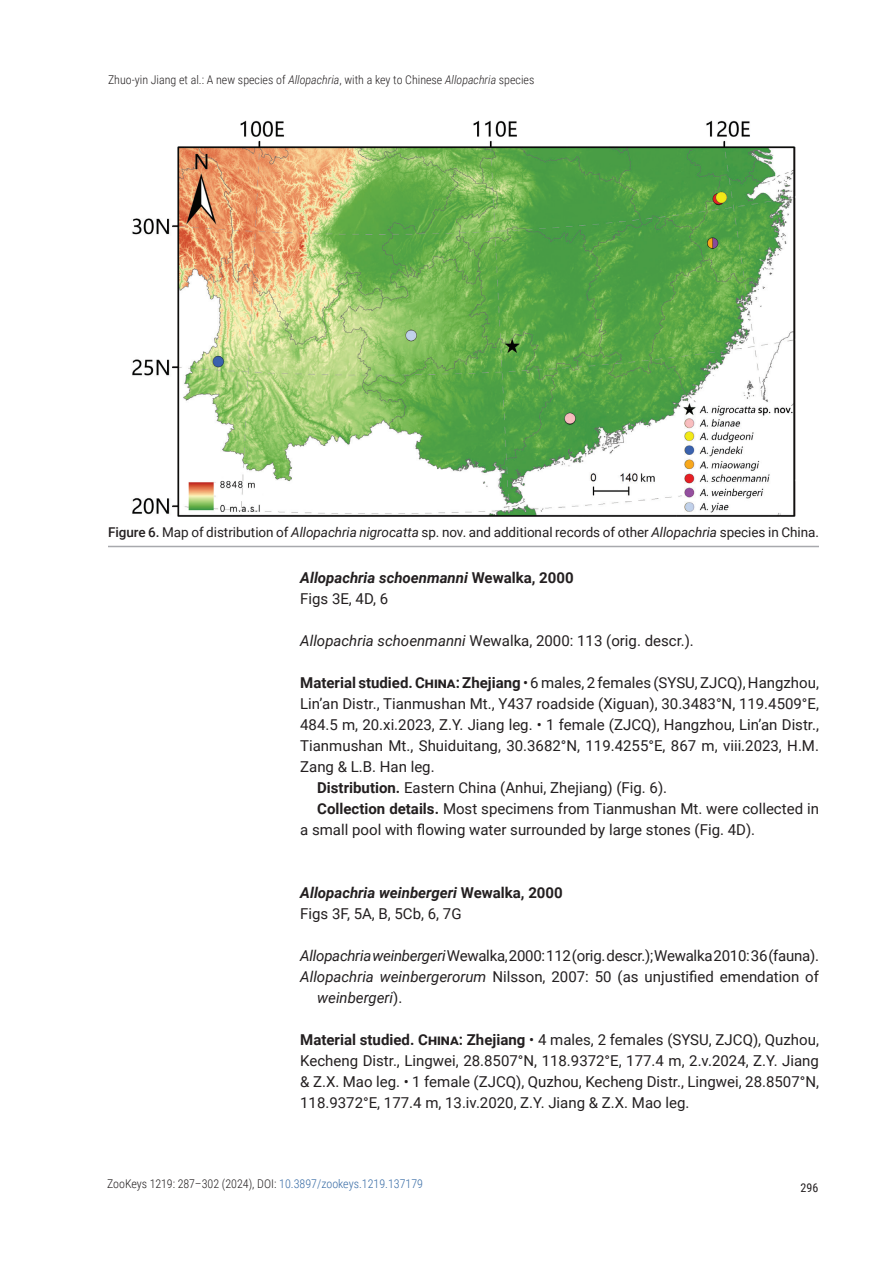
<style>
.page{position:relative;width:893px;height:1263px;background:#fff}
.page>*{position:absolute;margin:0;border:0;box-sizing:border-box;transform-origin:0 0}
.Body_text_-_no_indent{font:15px/21px "Roboto";color:#231f20;text-align:justify}
.TT_-_Nomeclator_Citations{font:15px/21px "Roboto";color:#231f20}
.Body_text{font:15px/21px "Roboto";color:#231f20}
.TT_-_Title{font:italic 700 15px "Roboto";color:#231f20}
.TT_-_Fig-Tab_Citations{font:15px "Roboto";color:#231f20}
.FIG_-_Caption{font:13.5px "Roboto";letter-spacing:-.005em;color:#231f20}
.t1{font:300 12px "Roboto Condensed";color:#231f20}
.t2{font:12px "Roboto Condensed";color:#231f20}
.s1{font-style:italic}
.s2{font-weight:500}
.s3{font-style:normal}
.s4{font-weight:700}
.s5{color:#376ba5}
</style>
<div class="page">
<hr style="left:108px;top:546px;width:711px;height:1px;background:#a8a9ad">
<img style="left:132px;top:121px;width:664px;height:395px">
<p class="t1" style="left:108px;top:71px;width:428px">Zhuo-yin Jiang et al.: A new species of <span class="s1">Allopachria</span>, with a key to Chinese <span class="s1">Allopachria</span> species</p>
<p class="FIG_-_Caption" style="left:108px;top:523px;width:712px"><span class="s2">Figure 6.</span> Map of distribution of <span class="s1">Allopachria nigrocatta</span> sp. nov. and additional records of other <span class="s1">Allopachria</span> species in China.</p>
<p class="TT_-_Title" style="left:300px;top:567px;width:275px">Allopachria schoenmanni <span class="s3">Wewalka, 2000</span></p>
<p class="TT_-_Fig-Tab_Citations" style="left:300px;top:588px;width:90px">Figs 3E, 4D, 6</p>
<p class="TT_-_Nomeclator_Citations" style="left:300px;top:629px;width:395px"><span class="s1">Allopachria schoenmanni</span> Wewalka, 2000: 113 (orig. descr.).</p>
<p class="Body_text_-_no_indent" style="left:300px;top:671px;width:520px"><span class="s4">Material studied. China: Zhejiang</span> • 6 males, 2 females (SYSU, ZJCQ), Hangzhou, Lin’an Distr., Tianmushan Mt., Y437 roadside (Xiguan), 30.3483°N, 119.4509°E, 484.5 m, 20.xi.2023, Z.Y. Jiang leg. • 1 female (ZJCQ), Hangzhou, Lin’an Distr., Tianmushan Mt., Shuiduitang, 30.3682°N, 119.4255°E, 867 m, viii.2023, H.M.<br>Zang &amp; L.B. Han leg.</p>
<p class="Body_text" style="left:317px;top:776px;width:351px"><span class="s4">Distribution.</span> Eastern China (Anhui, Zhejiang) (Fig. 6).</p>
<p class="Body_text" style="left:300px;top:797px;width:520px;text-indent:17px"><span class="s4">Collection details.</span> Most specimens from Tianmushan Mt. were collected in a small pool with flowing water surrounded by large stones (Fig. 4D).</p>
<p class="TT_-_Title" style="left:300px;top:882px;width:264px">Allopachria weinbergeri <span class="s3">Wewalka, 2000</span></p>
<p class="TT_-_Fig-Tab_Citations" style="left:300px;top:903px;width:163px">Figs 3F, 5A, B, 5Cb, 6, 7G</p>
<p class="TT_-_Nomeclator_Citations" style="left:300px;top:944px;width:520px"><span class="s1">Allopachria weinbergeri</span> Wewalka, 2000: 112 (orig. descr.); Wewalka 2010: 36 (fauna).</p>
<p class="TT_-_Nomeclator_Citations" style="left:317px;top:965px;width:503px;text-indent:-17px"><span class="s1">Allopachria weinbergerorum</span> Nilsson, 2007: 50 (as unjustified emendation of <span class="s1">weinbergeri</span>).</p>
<p class="Body_text_-_no_indent" style="left:300px;top:1028px;width:520px"><span class="s4">Material studied. China: Zhejiang</span> • 4 males, 2 females (SYSU, ZJCQ), Quzhou, Kecheng Distr., Lingwei, 28.8507°N, 118.9372°E, 177.4 m, 2.v.2024, Z.Y. Jiang &amp; Z.X. Mao leg. • 1 female (ZJCQ), Quzhou, Kecheng Distr., Lingwei, 28.8507°N, 118.9372°E, 177.4 m, 13.iv.2020, Z.Y. Jiang &amp; Z.X. Mao leg.</p>
<p class="t1" style="left:107px;top:1175px;width:318px">ZooKeys 1219: 287–302 (2024), DOI: <span class="s5">10.3897/zookeys.1219.137179</span></p>
<p class="t2" style="left:801px;top:1179px;width:19px">296</p>
</div>
